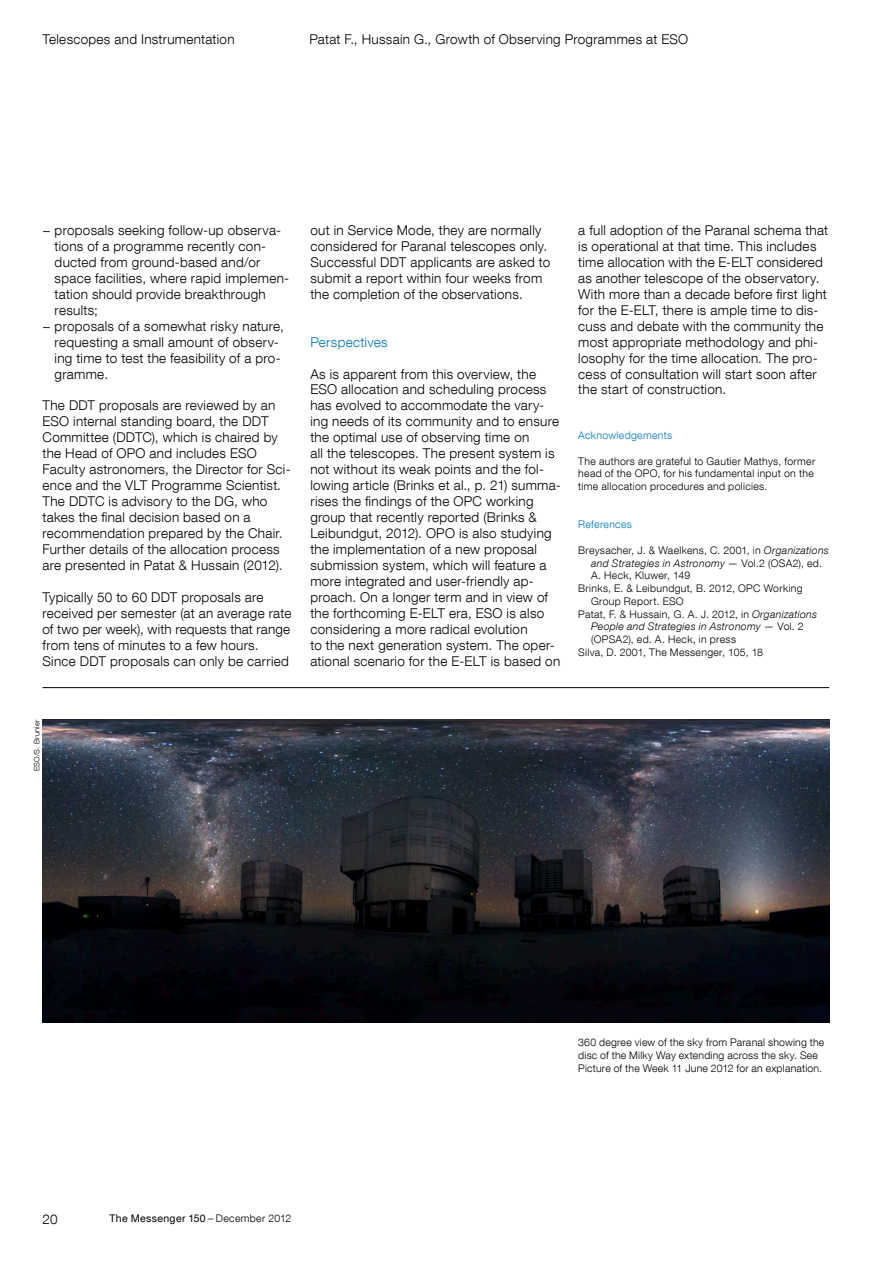
<style>
.page{position:relative;width:893px;height:1263px;background:#fff}
.page>*{position:absolute;margin:0;border:0;box-sizing:border-box;transform-origin:0 0}
._45_9pt{font:300 13.5px/15.9px "Helvetica Neue LT Com";letter-spacing:.02em;color:#000}
._45_9pt_blue{font:300 13.5px "Helvetica Neue LT Com";letter-spacing:.02em;color:#0077c1}
._45_7pt_ZA_3_mm{font:300 10.5px/12.8px "Helvetica Neue LT Com";letter-spacing:.025em;color:#000}
.t1{font:10.5px "Helvetica Neue LT Com";letter-spacing:.03em;color:#000}
._45_7pt_ZA_3_mm-2{font:300 10.5px "Helvetica Neue LT Com";letter-spacing:.03em;color:#0077c1}
.Photo_credits{font:300 7.5px "Helvetica Neue LT Com";letter-spacing:.035em;color:#000}
.s1{font-style:italic}
.s2{font-weight:300}
</style>
<div class="page">
<hr style="left:43px;top:687px;width:786px;height:1px;background:#000">
<img style="left:43px;top:720px;width:786px;height:303px">
<p class="_45_9pt" style="left:43px;top:31px;width:194px">Telescopes and Instrumentation</p>
<p class="_45_9pt" style="left:309px;top:31px;width:380px">Patat F., Hussain G., Growth of Observing Programmes at ESO</p>
<p class="_45_9pt" style="left:55px;top:222px;width:236px;text-indent:-12px">− proposals seeking follow-up observa&shy;tions of a programme recently con&shy;ducted from ground-based and/or space facilities, where rapid implemen&shy;tation should provide breakthrough results;</p>
<p class="_45_9pt" style="left:55px;top:318px;width:231px;text-indent:-12px">− proposals of a somewhat risky nature, requesting a small amount of observ&shy;ing time to test the feasibility of a pro&shy;gramme.</p>
<p class="_45_9pt" style="left:43px;top:397px;width:250px">The DDT proposals are reviewed by an ESO internal standing board, the DDT Committee (DDTC), which is chaired by the Head of OPO and includes ESO Faculty astronomers, the Director for Sci&shy;ence and the VLT Programme Scientist.<br>The DDTC is advisory to the DG, who takes the final decision based on a recommendation prepared by the Chair.<br>Further details of the allocation process are presented in Patat &amp; Hussain (2012).</p>
<p class="_45_9pt" style="left:43px;top:589px;width:250px">Typically 50 to 60 DDT proposals are received per semester (at an average rate of two per week), with requests that range from tens of minutes to a few hours.<br>Since DDT proposals can only be carried</p>
<p class="_45_9pt" style="left:310px;top:222px;width:241px">out in Service Mode, they are normally considered for Paranal telescopes only.<br>Successful DDT applicants are asked to submit a report within four weeks from the completion of the observations.</p>
<p class="_45_9pt_blue" style="left:310px;top:334px;width:79px">Perspectives</p>
<p class="_45_9pt" style="left:310px;top:365px;width:252px">As is apparent from this overview, the ESO allocation and scheduling process has evolved to accommodate the vary&shy;ing needs of its community and to ensure the optimal use of observing time on<br>all the telescopes. The present system is not without its weak points and the fol&shy;lowing article (Brinks et al., p. 21) summa&shy;rises the findings of the OPC working group that recently reported (Brinks &amp; Leibundgut, 2012). OPO is also studying the implementation of a new proposal submission system, which will feature a more integrated and user-friendly ap-- proach. On a longer term and in view of the forthcoming E-ELT era, ESO is also considering a more radical evolution<br>to the next generation system. The oper&shy;ational scenario for the E-ELT is based on</p>
<p class="_45_9pt" style="left:578px;top:222px;width:251px">a full adoption of the Paranal schema that is operational at that time. This includes time allocation with the E-ELT considered as another telescope of the observatory.<br>With more than a decade before first light for the E-ELT, there is ample time to dis&shy;cuss and debate with the community the most appropriate methodology and phi&shy;losophy for the time allocation. The pro&shy;cess of consultation will start soon after the start of construction.</p>
<p class="_45_7pt_ZA_3_mm-2" style="left:578px;top:429px;width:95px">Acknowledgements</p>
<p class="_45_7pt_ZA_3_mm" style="left:578px;top:454px;width:239px">The authors are grateful to Gautier Mathys, former head of the OPO, for his fundamental input on the time allocation procedures and policies.</p>
<p class="_45_7pt_ZA_3_mm-2" style="left:578px;top:518px;width:55px">References</p>
<p class="_45_7pt_ZA_3_mm" style="left:591px;top:544px;width:239px;text-indent:-13px">Breysacher, J. &amp; Waelkens, C. 2001, in <span class="s1">Organizations and Strategies in Astronomy</span> — Vol.2 (OSA2), ed.<br>A. Heck, Kluwer, 149</p>
<p class="_45_7pt_ZA_3_mm" style="left:591px;top:582px;width:213px;text-indent:-13px">Brinks, E. &amp; Leibundgut, B. 2012, OPC Working<br>Group Report. ESO</p>
<p class="_45_7pt_ZA_3_mm" style="left:591px;top:607px;width:228px;text-indent:-13px">Patat, F. &amp; Hussain, G. A. J. 2012, in <span class="s1">Organizations<br>People and Strategies in Astronomy</span> — Vol. 2 (OPSA2), ed. A. Heck, in press</p>
<p class="_45_7pt_ZA_3_mm" style="left:578px;top:646px;width:186px">Silva, D. 2001, The Messenger, 105, 18</p>
<p class="Photo_credits" style="left:32px;top:771px;width:53px;rotate:-90deg">ESO/S. Brunier</p>
<p class="_45_9pt" style="left:43px;top:1211px;width:17px">20</p>
<p class="t1" style="left:109px;top:1211px;width:183px">The Messenger 150 <span class="s2">– December 2012</span></p>
<p class="_45_7pt_ZA_3_mm" style="left:578px;top:1036px;width:248px">360 degree view of the sky from Paranal showing the disc of the Milky Way extending across the sky. See<br>Picture of the Week 11 June 2012 for an explanation.</p>
</div>
